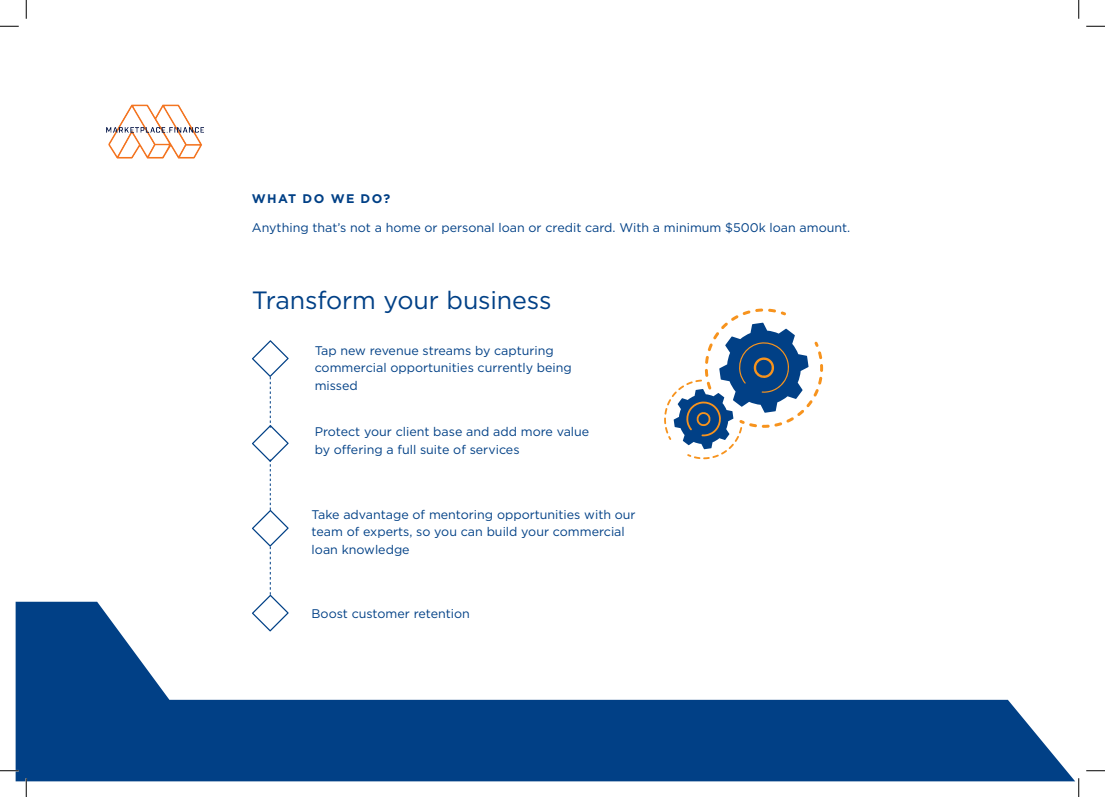
<style>
.page{position:relative;width:1105px;height:797px;background:#fff}
.page>*{position:absolute;margin:0;border:0;box-sizing:border-box;transform-origin:0 0}
.Heading{font:25px "Gotham";letter-spacing:-.005em;color:#014086}
.Paragraph{font:12.5px/17.5px "Gotham";color:#014086}
.Subheading{font:700 12.5px "Gotham";letter-spacing:.105em;color:#014086}
</style>
<div class="page">
<img style="left:106px;top:104px;width:98px;height:55px">
<svg style="left:16px;top:601px;width:1059px;height:180px"></svg>
<svg style="left:252px;top:340px;width:37px;height:291px"></svg>
<svg style="left:664px;top:308px;width:159px;height:151px"></svg>
<svg style="left:0;top:25px;width:19px;height:2px"></svg>
<svg style="left:1086px;top:25px;width:19px;height:2px"></svg>
<svg style="left:0;top:770px;width:19px;height:1px"></svg>
<svg style="left:1086px;top:770px;width:19px;height:1px"></svg>
<svg style="left:25px;top:0;width:2px;height:19px"></svg>
<svg style="left:25px;top:778px;width:2px;height:19px"></svg>
<svg style="left:1078px;top:0;width:1px;height:19px"></svg>
<svg style="left:1078px;top:778px;width:1px;height:19px"></svg>
<p class="Subheading" style="left:252px;top:190px;width:140px">WHAT DO WE DO?</p>
<p class="Paragraph" style="left:252px;top:218px;width:600px">Anything that’s not a home or personal loan or credit card. With a minimum $500k loan amount.</p>
<p class="Heading" style="left:252px;top:284px;width:301px">Transform your business</p>
<p class="Paragraph" style="left:315px;top:341px;width:259px">Tap new revenue streams by capturing commercial opportunities currently being missed</p>
<p class="Paragraph" style="left:315px;top:423px;width:276px">Protect your client base and add more value by offering a full suite of services</p>
<p class="Paragraph" style="left:312px;top:505px;width:326px">Take advantage of mentoring opportunities with our team of experts, so you can build your commercial loan knowledge</p>
<p class="Paragraph" style="left:312px;top:604px;width:160px">Boost customer retention</p>
</div>
